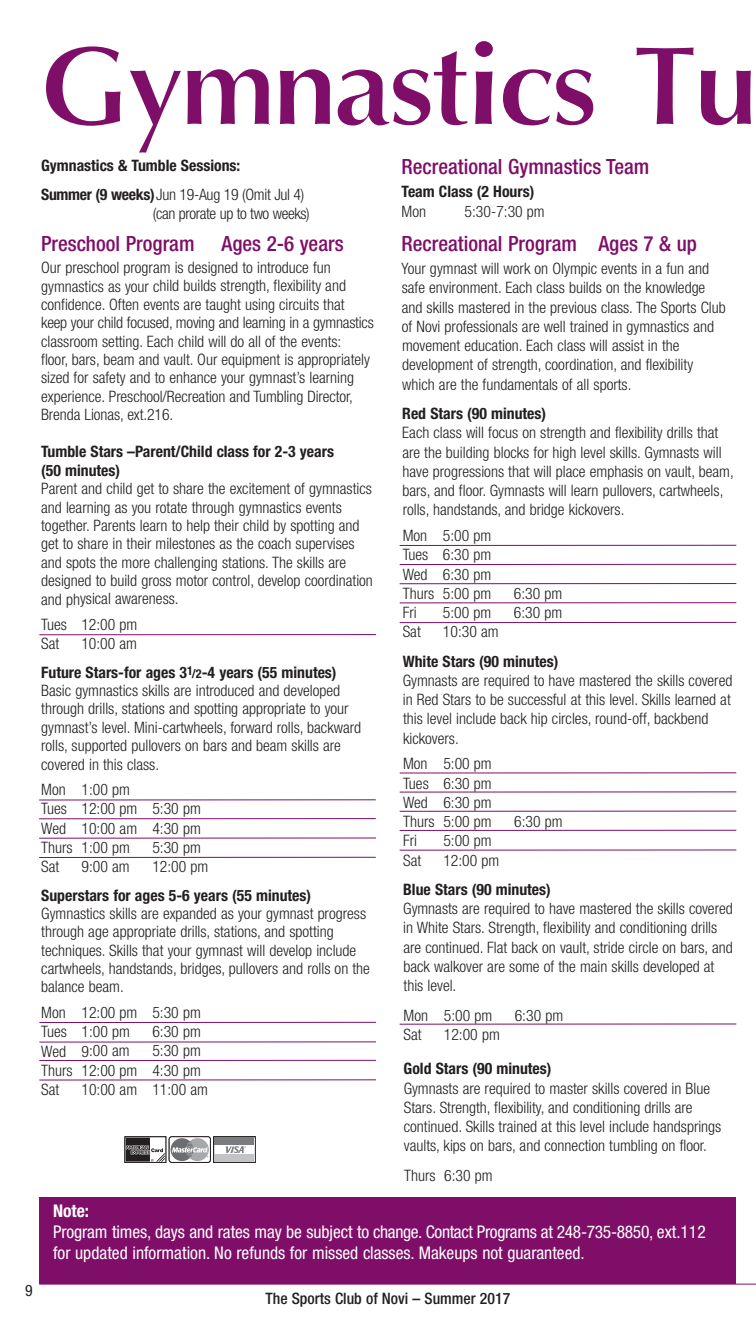
<style>
.page{position:relative;width:756px;height:1323px;background:#fff}
.page>*{position:absolute;margin:0;border:0;box-sizing:border-box;transform-origin:0 0}
.t1{font:600 112px "Optima";letter-spacing:-.01em;color:#7f0e69}
.t2{font:500 condensed 21px "Helvetica Neue";color:#7f0e69}
.t3{font:condensed 17.5px/21px "Helvetica Neue";color:#fff}
.t4{font:700 condensed 17.5px "Helvetica Neue";color:#fff}
.t5{font:300 condensed 15.75px/19.2px "Helvetica Neue";color:#231f20}
.t6{font:700 condensed 15.75px/29.2px "Helvetica Neue";color:#231f20}
.t7{font:500 condensed 15.75px "Helvetica Neue";color:#231f20}
.t8{font:300 condensed 15.75px "Helvetica Neue";letter-spacing:-.025em;color:#231f20}
.t9{font:condensed 15.75px "Helvetica Neue";color:#231f20}
.s1{font-weight:300}
.s2{font-size:12.25px}
</style>
<div class="page">
<hr style="left:39px;top:1284px;width:717px;height:1px;background:#7f0e69">
<hr style="left:400px;top:583px;width:336px;height:1px;background:#7f0e69">
<hr style="left:400px;top:602px;width:336px;height:1px;background:#7f0e69">
<hr style="left:400px;top:622px;width:336px;height:1px;background:#7f0e69">
<hr style="left:400px;top:545px;width:336px;height:1px;background:#7f0e69">
<hr style="left:400px;top:564px;width:336px;height:1px;background:#7f0e69">
<hr style="left:400px;top:811px;width:336px;height:1px;background:#7f0e69">
<hr style="left:400px;top:830px;width:336px;height:1px;background:#7f0e69">
<hr style="left:400px;top:850px;width:336px;height:1px;background:#7f0e69">
<hr style="left:400px;top:772px;width:336px;height:1px;background:#7f0e69">
<hr style="left:400px;top:791px;width:336px;height:2px;background:#7f0e69">
<hr style="left:400px;top:1024px;width:336px;height:1px;background:#7f0e69">
<div style="left:40px;top:1197px;width:696px;height:87px;background:#7f0e69"></div>
<div style="left:125px;top:1137px;width:41px;height:26px;border:1px solid #231f20"></div>
<svg style="left:126px;top:1138px;width:39px;height:24px"></svg>
<div style="left:213px;top:1136px;width:43px;height:27px;border:1px solid #231f20"></div>
<div style="left:215px;top:1138px;width:39px;height:7px;background:#7a7c7f"></div>
<div style="left:215px;top:1154px;width:39px;height:8px;background:#c2c3c6"></div>
<svg style="left:225px;top:1146px;width:21px;height:7px"></svg>
<div style="left:169px;top:1136px;width:42px;height:27px;border:1px solid #231f20;border-radius:3px"></div>
<svg style="left:171px;top:1138px;width:37px;height:23px"></svg>
<hr style="left:39px;top:634px;width:337px;height:1px;background:#7f0e69">
<hr style="left:39px;top:799px;width:337px;height:1px;background:#7f0e69">
<hr style="left:39px;top:818px;width:337px;height:1px;background:#7f0e69">
<hr style="left:39px;top:838px;width:337px;height:1px;background:#7f0e69">
<hr style="left:39px;top:857px;width:337px;height:1px;background:#7f0e69">
<hr style="left:39px;top:1022px;width:337px;height:1px;background:#7f0e69">
<hr style="left:39px;top:1041px;width:337px;height:2px;background:#7f0e69">
<hr style="left:39px;top:1060px;width:337px;height:1px;background:#7f0e69">
<hr style="left:39px;top:1079px;width:337px;height:1px;background:#7f0e69">
<h1 class="t1" style="left:41px;top:20px;width:718px">Gymnastics Tu</h1>
<p class="t6" style="left:41px;top:152px;width:265px">Gymnastics &amp; Tumble Sessions:<br>Summer (9 weeks)<span class="s1">Jun 19-Aug 19 (Omit Jul 4)</span></p>
<p class="t8" style="left:153px;top:208px;width:158px">(can prorate up to two weeks)</p>
<h2 class="t2" style="left:41px;top:236px;width:155px">Preschool Program</h2>
<h2 class="t2" style="left:222px;top:236px;width:124px">Ages 2-6 years</h2>
<p class="t5" style="left:41px;top:260px;width:334px;line-height:18.4px">Our preschool program is designed to introduce fun gymnastics as your child builds strength, flexibility and confidence. Often events are taught using circuits that keep your child focused, moving and learning in a gymnastics classroom setting. Each child will do all of the events:<br>floor, bars, beam and vault. Our equipment is appropriately sized for safety and to enhance your gymnast’s learning experience. Preschool/Recreation and Tumbling Director, Brenda Lionas, ext.216.</p>
<p class="t6" style="left:41px;top:444px;width:294px;line-height:18.4px">Tumble Stars –Parent/Child class for 2-3 years (50 minutes)</p>
<p class="t5" style="left:41px;top:481px;width:333px;line-height:18.4px">Parent and child get to share the excitement of gymnastics and learning as you rotate through gymnastics events together. Parents learn to help their child by spotting and get to share in their milestones as the coach supervises and spots the more challenging stations. The skills are designed to build gross motor control, develop coordination and physical awareness.</p>
<p class="t5" style="left:41px;top:616px;width:98px">Tues 12:00 pm<br>Sat</p>
<h2 class="t2" style="left:402px;top:159px;width:249px">Recreational Gymnastics Team</h2>
<p class="t6" style="left:402px;top:179px;width:134px">Team Class (2 Hours)</p>
<p class="t5" style="left:402px;top:203px;width:26px">Mon</p>
<p class="t5" style="left:465px;top:203px;width:82px">5:30-7:30 pm</p>
<h2 class="t2" style="left:402px;top:236px;width:297px">Recreational Program Ages 7 &amp; up</h2>
<p class="t5" style="left:402px;top:260px;width:326px">Your gymnast will work on Olympic events in a fun and safe environment. Each class builds on the knowledge and skills mastered in the previous class. The Sports Club of Novi professionals are well trained in gymnastics and movement education. Each class will assist in the development of strength, coordination, and flexibility which are the fundamentals of all sports.</p>
<p class="t6" style="left:402px;top:400px;width:145px">Red Stars (90 minutes)</p>
<p class="t5" style="left:402px;top:424px;width:333px">Each class will focus on strength and flexibility drills that are the building blocks for high level skills. Gymnasts will have progressions that will place emphasis on vault, beam, bars, and floor. Gymnasts will learn pullovers, cartwheels, rolls, handstands, and bridge kickovers.</p>
<p class="t5" style="left:403px;top:527px;width:90px;text-align:justify">Mon 5:00 pm Tues 6:30 pm Wed 6:30 pm Thurs 5:00 pm</p>
<p class="t5" style="left:514px;top:585px;width:50px">6:30 pm</p>
<p class="t5" style="left:403px;top:604px;width:15px">Fri</p>
<p class="t5" style="left:443px;top:604px;width:50px">5:00 pm</p>
<p class="t5" style="left:514px;top:604px;width:50px">6:30 pm</p>
<p class="t5" style="left:403px;top:623px;width:20px">Sat</p>
<p class="t5" style="left:443px;top:623px;width:57px">10:30 am</p>
<p class="t6" style="left:403px;top:648px;width:157px">White Stars (90 minutes)</p>
<p class="t5" style="left:403px;top:672px;width:331px">Gymnasts are required to have mastered the skills covered in Red Stars to be successful at this level. Skills learned at this level include back hip circles, round-off, backbend kickovers.</p>
<p class="t5" style="left:403px;top:755px;width:90px;text-align:justify">Mon 5:00 pm Tues 6:30 pm Wed 6:30 pm Thurs 5:00 pm</p>
<p class="t6" style="left:41px;top:631px;width:297px;line-height:28.5px;text-indent:40px"><span class="s1">10:00 am<br></span>Future Stars-for ages 3<sup>1</sup><span class="s2">/2</span>-4 years (55 minutes)</p>
<p class="t5" style="left:41px;top:683px;width:321px;line-height:18.4px">Basic gymnastics skills are introduced and developed through drills, stations and spotting appropriate to your gymnast’s level. Mini-cartwheels, forward rolls, backward rolls, supported pullovers on bars and beam skills are covered in this class.</p>
<p class="t5" style="left:41px;top:781px;width:161px">Mon 1:00 pm<br>Tues 12:00 pm 5:30 pm<br>Wed 10:00 am 4:30 pm<br>Thurs 1:00 pm</p>
<p class="t5" style="left:514px;top:813px;width:50px">6:30 pm</p>
<p class="t5" style="left:403px;top:832px;width:15px">Fri</p>
<p class="t5" style="left:443px;top:832px;width:50px">5:00 pm</p>
<p class="t5" style="left:403px;top:852px;width:20px">Sat</p>
<p class="t5" style="left:443px;top:852px;width:57px">12:00 pm</p>
<p class="t6" style="left:403px;top:876px;width:149px">Blue Stars (90 minutes)</p>
<p class="t5" style="left:403px;top:900px;width:331px">Gymnasts are required to have mastered the skills covered in White Stars. Strength, flexibility and conditioning drills are continued. Flat back on vault, stride circle on bars, and back walkover are some of the main skills developed at this level.</p>
<p class="t5" style="left:404px;top:1007px;width:90px">Mon 5:00 pm</p>
<p class="t5" style="left:515px;top:1007px;width:50px">6:30 pm</p>
<p class="t5" style="left:404px;top:1026px;width:20px">Sat</p>
<p class="t5" style="left:444px;top:1026px;width:57px">12:00 pm</p>
<p class="t6" style="left:404px;top:1055px;width:149px">Gold Stars (90 minutes)</p>
<p class="t5" style="left:404px;top:1080px;width:319px">Gymnasts are required to master skills covered in Blue Stars. Strength, flexibility, and conditioning drills are continued. Skills trained at this level include handsprings vaults, kips on bars, and connection tumbling on floor.</p>
<p class="t5" style="left:404px;top:1167px;width:90px">Thurs 6:30 pm</p>
<p class="t5" style="left:152px;top:839px;width:50px">5:30 pm</p>
<p class="t5" style="left:41px;top:858px;width:20px">Sat</p>
<p class="t5" style="left:81px;top:858px;width:50px">9:00 am</p>
<p class="t5" style="left:152px;top:858px;width:57px">12:00 pm</p>
<p class="t6" style="left:41px;top:882px;width:271px">Superstars for ages 5-6 years (55 minutes)</p>
<p class="t5" style="left:41px;top:905px;width:330px;line-height:18.4px">Gymnastics skills are expanded as your gymnast progress through age appropriate drills, stations, and spotting techniques. Skills that your gymnast will develop include cartwheels, handstands, bridges, pullovers and rolls on the balance beam.</p>
<p class="t5" style="left:41px;top:1004px;width:161px">Mon 12:00 pm 5:30 pm<br>Tues 1:00 pm</p>
<p class="t5" style="left:152px;top:1023px;width:50px">6:30 pm</p>
<p class="t5" style="left:41px;top:1043px;width:90px">Wed 9:00 am</p>
<p class="t5" style="left:41px;top:1043px;width:161px;text-align:justify;text-indent:111px">5:30 pm Thurs 12:00 pm 4:30 pm Sat</p>
<p class="t5" style="left:81px;top:1081px;width:128px">10:00 am 11:00 am</p>
<p class="t4" style="left:53px;top:1204px;width:37px">Note:</p>
<p class="t3" style="left:53px;top:1223px;width:654px">Program times, days and rates may be subject to change. Contact Programs at 248-735-8850, ext.112 for updated information. No refunds for missed classes. Makeups not guaranteed.</p>
<p class="t9" style="left:25px;top:1285px;width:9px">9</p>
<p class="t7" style="left:266px;top:1293px;width:246px">The Sports Club of Novi – Summer 2017</p>
</div>
